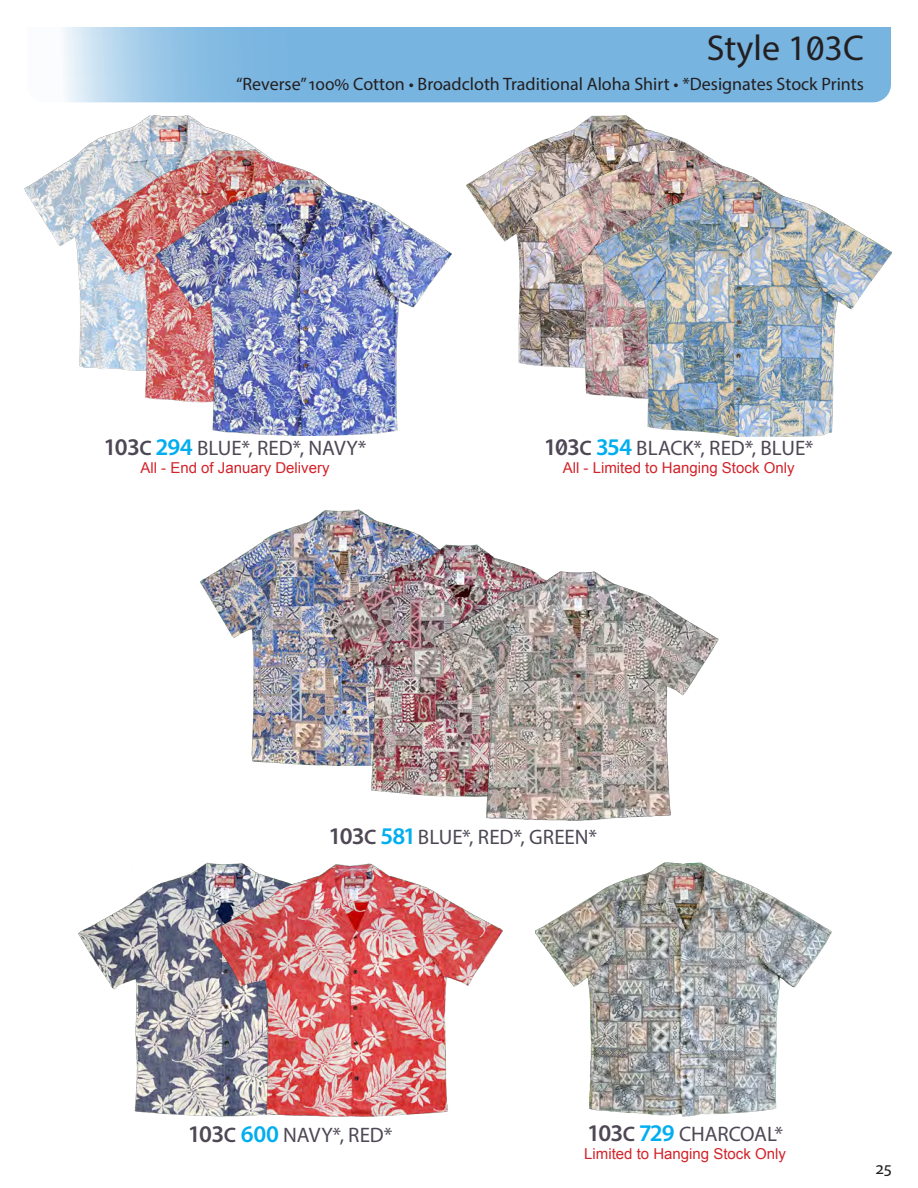
<style>
.page{position:relative;width:918px;height:1188px;background:#fff}
.page>*{position:absolute;margin:0;border:0;box-sizing:border-box;transform-origin:0 0}
.t1{font:36px "Myriad Pro";color:#231f20}
.t2{font:21px "Myriad Pro";letter-spacing:-.005em;color:#4e4855}
.t3{font:18px "Myriad Pro";color:#231f20}
.t4{font:15px "Arial";color:#d2232a}
.s1{font-weight:600;font-size:24px}
.s2{font-weight:600}
.s3{font-weight:600;font-size:24px;color:#00aeef}
</style>
<div class="page">
<svg style="left:63px;top:27px;width:828px;height:75px;background:#81b9e2"></svg>
<img style="left:200px;top:510px;width:231px;height:255px">
<img style="left:320px;top:543px;width:275px;height:253px">
<img style="left:434px;top:572px;width:285px;height:249px">
<img style="left:536px;top:862px;width:296px;height:254px">
<img style="left:78px;top:862px;width:130px;height:254px">
<img style="left:208px;top:862px;width:295px;height:255px">
<img style="left:24px;top:116px;width:233px;height:252px">
<img style="left:91px;top:149px;width:231px;height:251px">
<img style="left:156px;top:180px;width:296px;height:255px">
<img style="left:466px;top:116px;width:230px;height:249px">
<img style="left:531px;top:149px;width:228px;height:246px">
<img style="left:595px;top:181px;width:297px;height:255px">
<h1 class="t1" style="left:707px;top:26px;width:159px">Style 103C</h1>
<p class="t3" style="left:236px;top:72px;width:629px">“Reverse” 100% Cotton • Broadcloth Traditional Aloha Shirt • *Designates Stock Prints</p>
<p class="t2" style="left:104px;top:435px;width:264px"><span class="s1">103</span><span class="s2">C</span> <span class="s3">294</span> BLUE*, RED*, NAVY*</p>
<p class="t4" style="left:140px;top:458px;width:191px">All - End of January Delivery</p>
<p class="t2" style="left:544px;top:435px;width:271px"><span class="s1">103</span><span class="s2">C</span> <span class="s3">354</span> BLACK*, RED*, BLUE*</p>
<p class="t4" style="left:563px;top:458px;width:233px">All - Limited to Hanging Stock Only</p>
<p class="t2" style="left:328px;top:824px;width:270px"><span class="s1">103</span><span class="s2">C</span> <span class="s3">581</span> BLUE*, RED*, GREEN*</p>
<p class="t2" style="left:188px;top:1122px;width:206px"><span class="s1">103</span><span class="s2">C</span> <span class="s3">600</span> NAVY*, RED*</p>
<p class="t2" style="left:587px;top:1121px;width:197px"><span class="s1">103</span><span class="s2">C</span> <span class="s3">729</span> CHARCOAL*</p>
<p class="t4" style="left:584px;top:1144px;width:203px">Limited to Hanging Stock Only</p>
<p class="t3" style="left:876px;top:1157px;width:18px">25</p>
</div>
